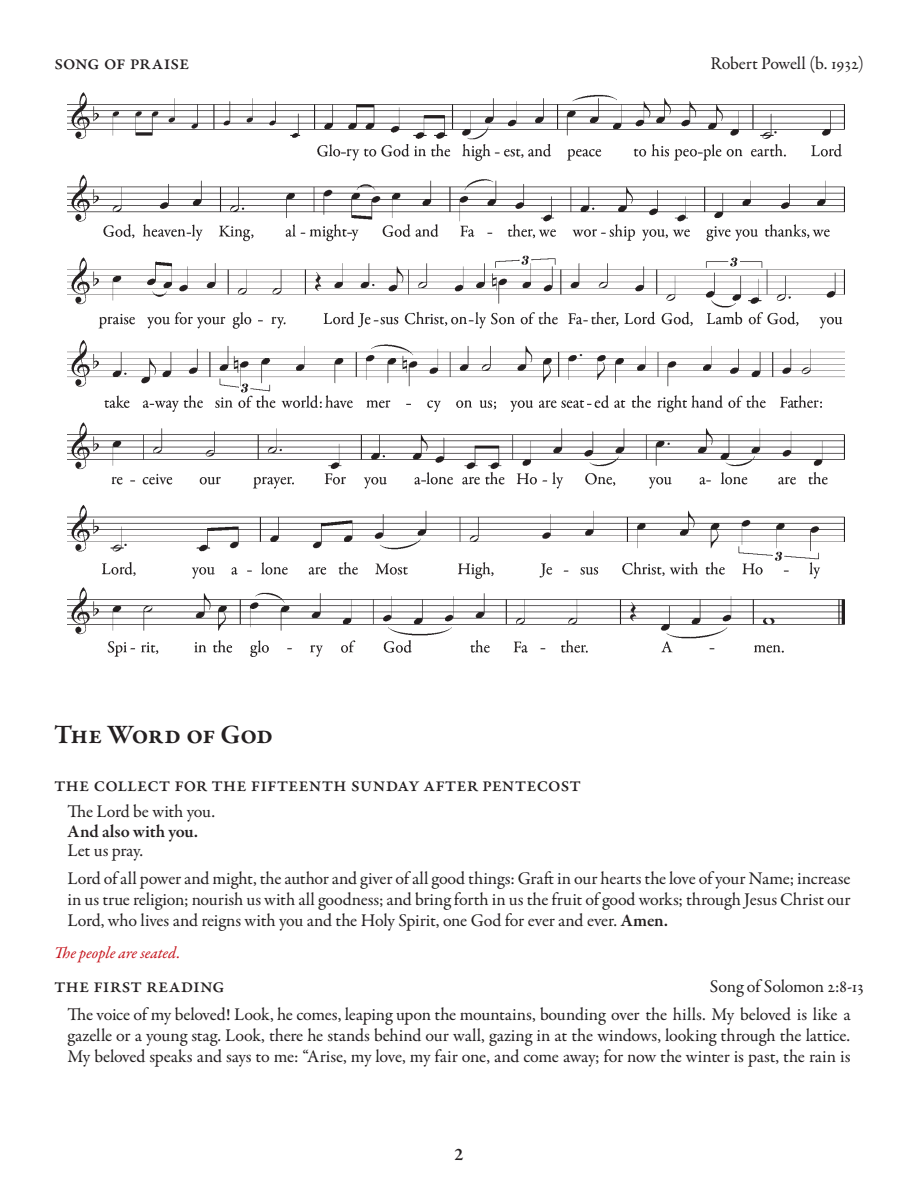
<style>
.page{position:relative;width:918px;height:1188px;background:#fff}
.page>*{position:absolute;margin:0;border:0;box-sizing:border-box;transform-origin:0 0}
.t1{font:600 27px "Garamond Premr Pro";letter-spacing:-.03em;color:#231f20}
.t2{font:500 21px "Garamond Premr Pro";letter-spacing:-.005em;color:#231f20}
.t3{font:18px/27.8px "Garamond Premr Pro";letter-spacing:-.015em;color:#231f20}
.t4{font:600 18px "Garamond Premr Pro";color:#231f20}
.t5{font:italic 16.5px "Garamond Premr Pro";letter-spacing:-.005em;color:#c4121a}
.s1{font-weight:600}
</style>
<div class="page">
<img style="left:68px;top:93px;width:776px;height:563px">
<p class="t2" style="left:54px;top:50px;width:137px">song of praise</p>
<p class="t3" style="left:711px;top:50px;width:155px">Robert Powell (b. 1932)</p>
<h1 class="t1" style="left:54px;top:718px;width:221px">The Word of God</h1>
<p class="t2" style="left:54px;top:772px;width:528px">the collect for the fifteenth sunday after pentecost</p>
<p class="t3" style="left:68px;top:798px;width:149px">The Lord be with you.</p>
<p class="t4" style="left:68px;top:820px;width:132px">And also with you.</p>
<p class="t3" style="left:68px;top:837px;width:785px">Let us pray.<br>Lord of all power and might, the author and giver of all good things: Graft in our hearts the love of your Name; increase</p>
<p class="t3" style="left:68px;top:889px;width:785px;line-height:21px">in us true religion; nourish us with all goodness; and bring forth in us the fruit of good works; through Jesus Christ our<br>Lord, who lives and reigns with you and the Holy Spirit, one God for ever and ever. <span class="s1">Amen.</span></p>
<p class="t5" style="left:54px;top:942px;width:128px">The people are seated.</p>
<p class="t2" style="left:54px;top:973px;width:172px">the first reading</p>
<p class="t3" style="left:68px;top:973px;width:798px;text-indent:642px">Song of Solomon 2:8-13<br>The voice of my beloved! Look, he comes, leaping upon the mountains, bounding over the hills. My beloved is like a</p>
<p class="t3" style="left:68px;top:1025px;width:785px;line-height:21px">gazelle or a young stag. Look, there he stands behind our wall, gazing in at the windows, looking through the lattice.<br>My beloved speaks and says to me: “Arise, my love, my fair one, and come away; for now the winter is past, the rain is</p>
<p class="t4" style="left:455px;top:1144px;width:10px">2</p>
</div>
